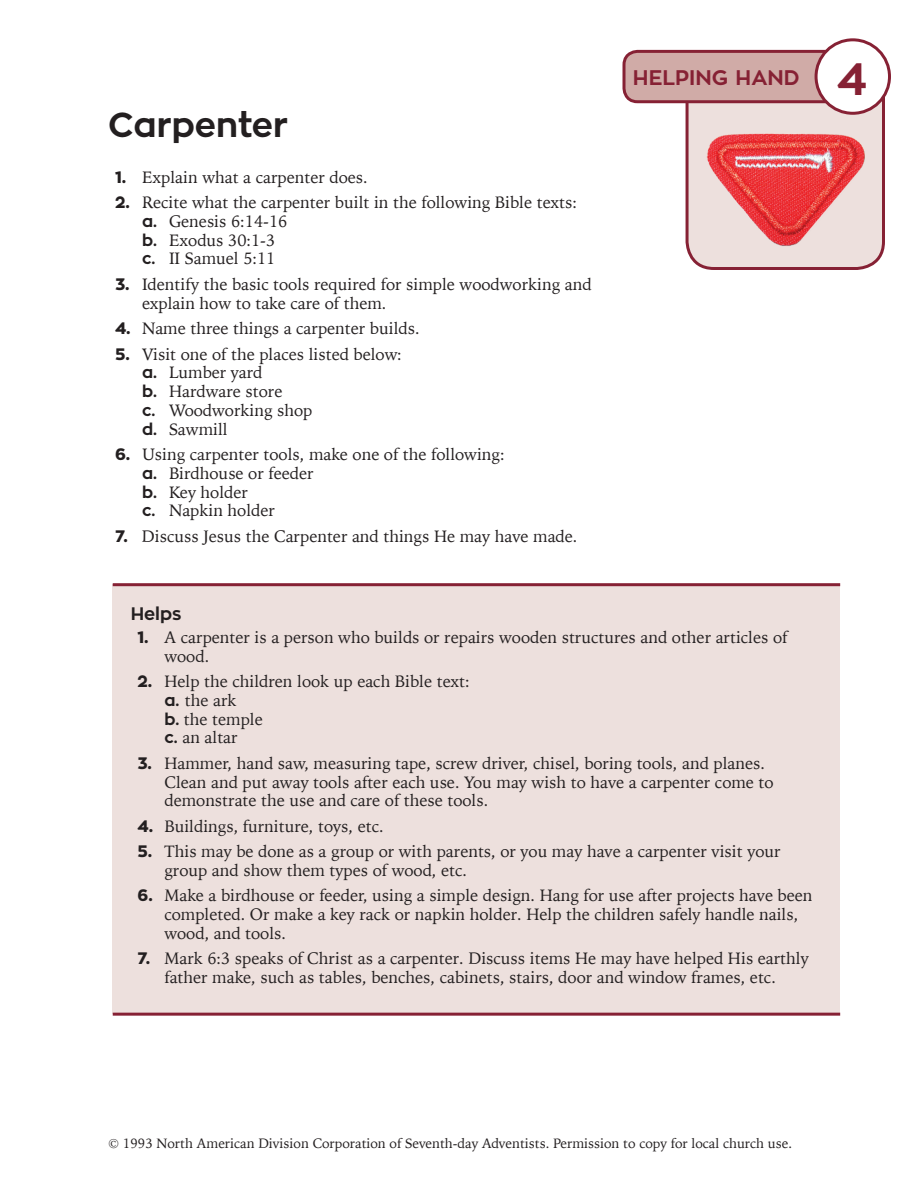
<style>
.page{position:relative;width:918px;height:1188px;background:#fff}
.page>*{position:absolute;margin:0;border:0;box-sizing:border-box;transform-origin:0 0}
.t1{font:700 34.5px "Zona Pro";color:#231f20}
.t2{font:700 21px "Zona Pro";color:#862134}
.t3{font:700 18px "Zona Pro";color:#231f20}
.t4{font:16.5px/18.8px "Iowan Old Style";color:#231f20}
.t5{font:13.5px "Iowan Old Style";color:#231f20}
.s1{font-family:"Zona Pro";font-weight:800}
.s2{font-family:"Zona Pro";font-weight:700}
.s3{font-size:45px}
</style>
<div class="page">
<div style="left:113px;top:586px;width:727px;height:427px;background:#ede0dd"></div>
<hr style="left:113px;top:583px;width:727px;height:3px;background:#862134">
<hr style="left:113px;top:1013px;width:727px;height:3px;background:#862134">
<svg style="left:622px;top:48px;width:265px;height:222px"></svg>
<div style="left:816px;top:40px;width:74px;height:73px;background:#fff;border-radius:50%"></div>
<div style="left:815px;top:38px;width:76px;height:77px;border:3px solid #862134;border-radius:50%"></div>
<img style="left:686px;top:116px;width:201px;height:144px">
<h1 class="t1" style="left:108px;top:102px;width:181px">Carpenter</h1>
<p class="t4" style="left:115px;top:167px;width:254px"><span class="s1">1.</span> Explain what a carpenter does.</p>
<p class="t4" style="left:142px;top:192px;width:436px;text-indent:-27px"><span class="s1">2.</span> Recite what the carpenter built in the following Bible texts: <span class="s2">a.</span> Genesis 6:14-16<br><span class="s2">b.</span> Exodus 30:1-3<br><span class="s2">c.</span> II Samuel 5:11</p>
<p class="t4" style="left:142px;top:274px;width:451px;text-indent:-27px"><span class="s1">3.</span> Identify the basic tools required for simple woodworking and explain how to take care of them.</p>
<p class="t4" style="left:115px;top:318px;width:306px"><span class="s1">4.</span> Name three things a carpenter builds.</p>
<p class="t4" style="left:142px;top:344px;width:261px;text-indent:-27px"><span class="s1">5.</span> Visit one of the places listed below: <span class="s2">a.</span> Lumber yard<br><span class="s2">b.</span> Hardware store<br><span class="s2">c.</span> Woodworking shop<br><span class="s2">d.</span> Sawmill</p>
<p class="t4" style="left:142px;top:444px;width:364px;text-indent:-27px"><span class="s1">6.</span> Using carpenter tools, make one of the following: <span class="s2">a.</span> Birdhouse or feeder<br><span class="s2">b.</span> Key holder<br><span class="s2">c.</span> Napkin holder</p>
<p class="t4" style="left:115px;top:526px;width:464px"><span class="s1">7.</span> Discuss Jesus the Carpenter and things He may have made.</p>
<p class="t2" style="left:633px;top:64px;width:236px">HELPING HAND <span class="s3">4</span></p>
<p class="t3" style="left:131px;top:601px;width:52px">Helps</p>
<p class="t4" style="left:164px;top:627px;width:625px;text-indent:-27px"><span class="s1">1.</span> A carpenter is a person who builds or repairs wooden structures and other articles of wood.</p>
<p class="t4" style="left:164px;top:671px;width:307px;text-indent:-27px"><span class="s1">2.</span> Help the children look up each Bible text: <span class="s2">a.</span> the ark<br><span class="s2">b.</span> the temple<br><span class="s2">c.</span> an altar</p>
<p class="t4" style="left:164px;top:753px;width:611px;text-indent:-27px"><span class="s1">3.</span> Hammer, hand saw, measuring tape, screw driver, chisel, boring tools, and planes.<br>Clean and put away tools after each use. You may wish to have a carpenter come to demonstrate the use and care of these tools.</p>
<p class="t4" style="left:137px;top:816px;width:248px"><span class="s1">4.</span> Buildings, furniture, toys, etc.</p>
<p class="t4" style="left:164px;top:841px;width:618px;text-indent:-27px"><span class="s1">5.</span> This may be done as a group or with parents, or you may have a carpenter visit your group and show them types of wood, etc.</p>
<p class="t4" style="left:164px;top:886px;width:650px;text-indent:-27px"><span class="s1">6.</span> Make a birdhouse or feeder, using a simple design. Hang for use after projects have been completed. Or make a key rack or napkin holder. Help the children safely handle nails, wood, and tools.</p>
<p class="t4" style="left:137px;top:949px;width:673px;text-align:center"><span class="s1">7.</span> Mark 6:3 speaks of Christ as a carpenter. Discuss items He may have helped His earthly father make, such as tables, benches, cabinets, stairs, door and window frames, etc.</p>
<p class="t5" style="left:108px;top:1131px;width:686px">© 1993 North American Division Corporation of Seventh-day Adventists. Permission to copy for local church use.</p>
</div>
